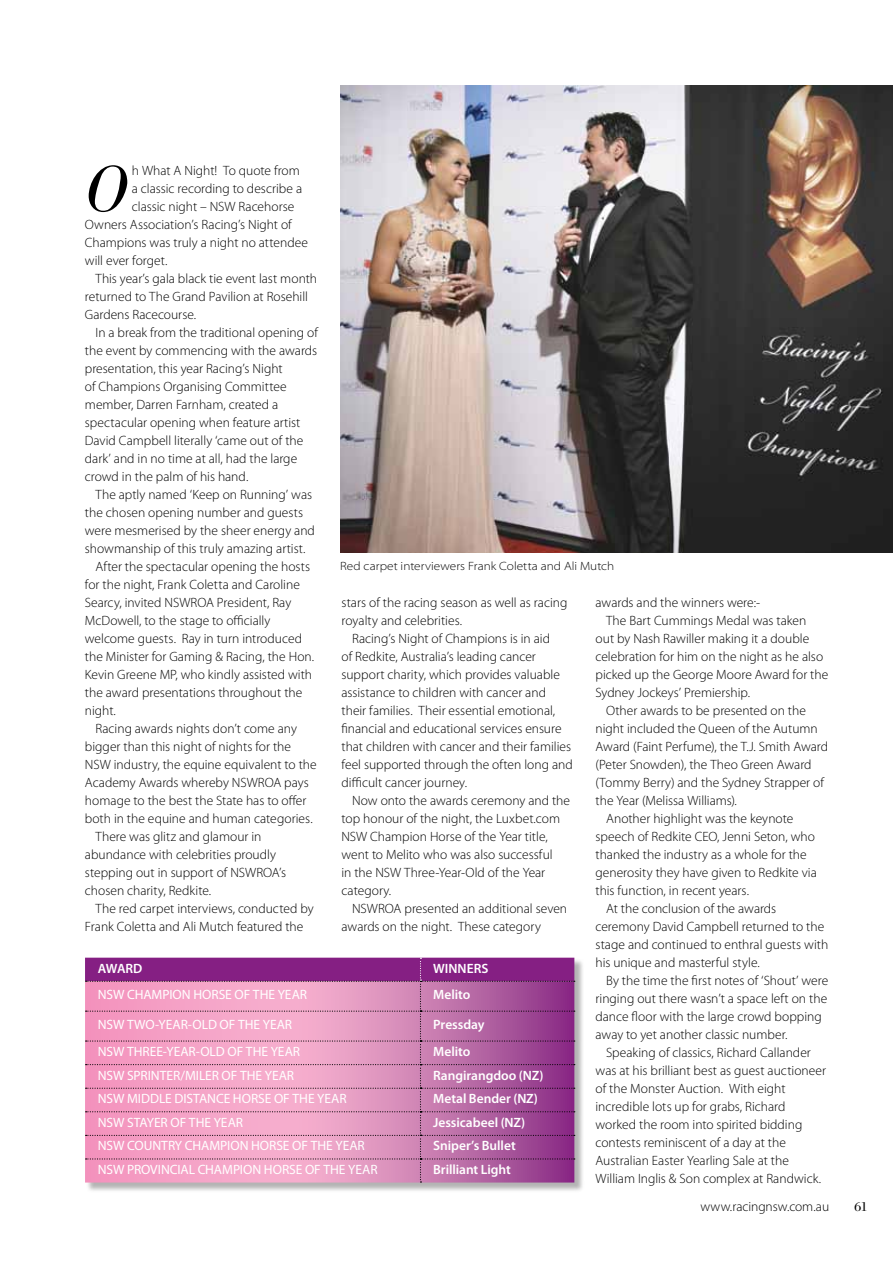
<style>
.page{position:relative;width:893px;height:1263px;background:#fff}
.page>*{position:absolute;margin:0;border:0;box-sizing:border-box;transform-origin:0 0}
.t1{font:italic 67.35px "Bodoni Std";color:#000}
.t2{font:300 13.5px/18px "Myriad Pro";color:#000}
.t3{font:13.5px "Myriad Pro";color:#fff}
.t4{font:600 13.5px "Myriad Pro";letter-spacing:-.005em;color:#fff}
.t5{font:13.5px "Bodoni Std";color:#000}
.t6{font:300 semi-expanded 12px "Myriad Pro";letter-spacing:.005em;color:#000}
</style>
<div class="page">
<div style="left:86px;top:958px;width:498px;height:235px;background:#000;opacity:.3"></div>
<svg style="left:85px;top:958px;width:490px;height:224px;background:#cd7caf"></svg>
<img style="left:340px;top:85px;width:553px;height:467px">
<h1 class="t1" style="left:85px;top:151px;width:46px">O</h1>
<p class="t2" style="left:132px;top:161px;width:170px">h What A Night! To quote from</p>
<p class="t2" style="left:132px;top:179px;width:172px">a classic recording to describe a</p>
<p class="t2" style="left:132px;top:197px;width:164px">classic night – NSW Racehorse</p>
<p class="t2" style="left:85px;top:215px;width:208px">Owners Association’s Racing’s Night of</p>
<p class="t2" style="left:85px;top:233px;width:225px">Champions was truly a night no attendee</p>
<p class="t2" style="left:85px;top:251px;width:84px">will ever forget.</p>
<p class="t2" style="left:96px;top:269px;width:223px">This year’s gala black tie event last month</p>
<p class="t2" style="left:85px;top:287px;width:225px">returned to The Grand Pavilion at Rosehill</p>
<p class="t2" style="left:85px;top:305px;width:113px">Gardens Racecourse.</p>
<p class="t2" style="left:96px;top:323px;width:224px">In a break from the traditional opening of</p>
<p class="t2" style="left:85px;top:341px;width:234px">the event by commencing with the awards</p>
<p class="t2" style="left:85px;top:359px;width:199px">presentation, this year Racing’s Night</p>
<p class="t2" style="left:85px;top:377px;width:203px">of Champions Organising Committee</p>
<p class="t2" style="left:85px;top:395px;width:195px">member, Darren Farnham, created a</p>
<p class="t2" style="left:85px;top:413px;width:217px">spectacular opening when feature artist</p>
<p class="t2" style="left:85px;top:431px;width:220px">David Campbell literally ‘came out of the</p>
<p class="t2" style="left:85px;top:449px;width:214px">dark’ and in no time at all, had the large</p>
<p class="t2" style="left:85px;top:467px;width:165px">crowd in the palm of his hand.</p>
<p class="t2" style="left:96px;top:485px;width:218px">The aptly named ‘Keep on Running’ was</p>
<p class="t2" style="left:85px;top:503px;width:220px">the chosen opening number and guests</p>
<p class="t2" style="left:85px;top:521px;width:232px">were mesmerised by the sheer energy and</p>
<p class="t2" style="left:85px;top:539px;width:222px">showmanship of this truly amazing artist.</p>
<p class="t2" style="left:96px;top:557px;width:216px">After the spectacular opening the hosts</p>
<p class="t2" style="left:85px;top:575px;width:217px">for the night, Frank Coletta and Caroline</p>
<p class="t2" style="left:85px;top:593px;width:208px">Searcy, invited NSWROA President, Ray</p>
<p class="t2" style="left:85px;top:611px;width:187px">McDowell, to the stage to officially</p>
<p class="t2" style="left:85px;top:629px;width:219px">welcome guests. Ray in turn introduced</p>
<p class="t2" style="left:85px;top:647px;width:231px">the Minister for Gaming &amp; Racing, the Hon.</p>
<p class="t2" style="left:85px;top:665px;width:229px">Kevin Greene MP, who kindly assisted with</p>
<p class="t2" style="left:85px;top:683px;width:219px">the award presentations throughout the</p>
<p class="t2" style="left:85px;top:701px;width:33px">night.</p>
<p class="t2" style="left:96px;top:719px;width:203px">Racing awards nights don’t come any</p>
<p class="t2" style="left:85px;top:737px;width:208px">bigger than this night of nights for the</p>
<p class="t2" style="left:85px;top:755px;width:233px">NSW industry, the equine equivalent to the</p>
<p class="t2" style="left:85px;top:773px;width:225px">Academy Awards whereby NSWROA pays</p>
<p class="t2" style="left:85px;top:791px;width:223px">homage to the best the State has to offer</p>
<p class="t2" style="left:85px;top:809px;width:229px">both in the equine and human categories.</p>
<p class="t2" style="left:96px;top:827px;width:168px">There was glitz and glamour in</p>
<p class="t2" style="left:85px;top:845px;width:193px">abundance with celebrities proudly</p>
<p class="t2" style="left:85px;top:863px;width:203px">stepping out in support of NSWROA’s</p>
<p class="t2" style="left:85px;top:881px;width:128px">chosen charity, Redkite.</p>
<p class="t2" style="left:96px;top:899px;width:220px">The red carpet interviews, conducted by</p>
<p class="t2" style="left:85px;top:917px;width:220px">Frank Coletta and Ali Mutch featured the</p>
<p class="t6" style="left:340px;top:559px;width:276px">Red carpet interviewers Frank Coletta and Ali Mutch</p>
<p class="t2" style="left:341px;top:593px;width:227px">stars of the racing season as well as racing royalty and celebrities.</p>
<p class="t2" style="left:341px;top:629px;width:233px;text-indent:11px">Racing’s Night of Champions is in aid<br>of Redkite, Australia’s leading cancer support charity, which provides valuable assistance to children with cancer and their families. Their essential emotional, financial and educational services ensure that children with cancer and their families feel supported through the often long and difficult cancer journey.</p>
<p class="t2" style="left:341px;top:791px;width:230px;text-indent:11px">Now onto the awards ceremony and the top honour of the night, the Luxbet.com<br>NSW Champion Horse of the Year title, went to Melito who was also successful<br>in the NSW Three-Year-Old of the Year category.</p>
<p class="t2" style="left:341px;top:899px;width:227px;text-indent:11px">NSWROA presented an additional seven awards on the night. These category</p>
<p class="t2" style="left:595px;top:593px;width:166px">awards and the winners were:-</p>
<p class="t2" style="left:606px;top:611px;width:202px">The Bart Cummings Medal was taken</p>
<p class="t2" style="left:595px;top:629px;width:215px">out by Nash Rawiller making it a double</p>
<p class="t2" style="left:595px;top:647px;width:229px">celebration for him on the night as he also</p>
<p class="t2" style="left:595px;top:665px;width:234px">picked up the George Moore Award for the</p>
<p class="t2" style="left:595px;top:683px;width:156px">Sydney Jockeys’ Premiership.</p>
<p class="t2" style="left:606px;top:701px;width:201px">Other awards to be presented on the</p>
<p class="t2" style="left:595px;top:719px;width:224px">night included the Queen of the Autumn</p>
<p class="t2" style="left:595px;top:737px;width:234px">Award (Faint Perfume), the T.J. Smith Award</p>
<p class="t2" style="left:595px;top:755px;width:218px">(Peter Snowden), the Theo Green Award</p>
<p class="t2" style="left:595px;top:773px;width:230px">(Tommy Berry) and the Sydney Strapper of</p>
<p class="t2" style="left:595px;top:791px;width:143px">the Year (Melissa Williams).</p>
<p class="t2" style="left:606px;top:809px;width:189px">Another highlight was the keynote</p>
<p class="t2" style="left:595px;top:827px;width:221px">speech of Redkite CEO, Jenni Seton, who</p>
<p class="t2" style="left:595px;top:845px;width:213px">thanked the industry as a whole for the</p>
<p class="t2" style="left:595px;top:863px;width:223px">generosity they have given to Redkite via</p>
<p class="t2" style="left:595px;top:881px;width:155px">this function, in recent years.</p>
<p class="t2" style="left:606px;top:899px;width:172px">At the conclusion of the awards</p>
<p class="t2" style="left:595px;top:917px;width:230px">ceremony David Campbell returned to the</p>
<p class="t2" style="left:595px;top:935px;width:234px">stage and continued to enthral guests with</p>
<p class="t2" style="left:595px;top:953px;width:166px">his unique and masterful style.</p>
<p class="t2" style="left:606px;top:971px;width:224px">By the time the first notes of ‘Shout’ were</p>
<p class="t2" style="left:595px;top:989px;width:233px">ringing out there wasn’t a space left on the</p>
<p class="t2" style="left:595px;top:1007px;width:228px">dance floor with the large crowd bopping</p>
<p class="t2" style="left:595px;top:1025px;width:193px">away to yet another classic number.</p>
<p class="t2" style="left:606px;top:1043px;width:206px">Speaking of classics, Richard Callander</p>
<p class="t2" style="left:595px;top:1061px;width:232px">was at his brilliant best as guest auctioneer</p>
<p class="t2" style="left:595px;top:1079px;width:192px">of the Monster Auction. With eight</p>
<p class="t2" style="left:595px;top:1097px;width:191px">incredible lots up for grabs, Richard</p>
<p class="t2" style="left:595px;top:1115px;width:208px">worked the room into spirited bidding</p>
<p class="t2" style="left:595px;top:1133px;width:192px">contests reminiscent of a day at the</p>
<p class="t2" style="left:595px;top:1151px;width:195px">Australian Easter Yearling Sale at the</p>
<p class="t2" style="left:595px;top:1169px;width:227px">William Inglis &amp; Son complex at Randwick.</p>
<p class="t4" style="left:98px;top:960px;width:46px">Award</p>
<p class="t4" style="left:433px;top:960px;width:57px">Winners</p>
<p class="t3" style="left:98px;top:986px;width:104px">NSW CHAMPION HORSE</p>
<p class="t3" style="left:234px;top:986px;width:74px">OF THE YEAR</p>
<p class="t4" style="left:433px;top:986px;width:39px">Melito</p>
<p class="t3" style="left:98px;top:1016px;width:196px">NSW TWO-YEAR-OLD OF THE YEAR</p>
<p class="t4" style="left:433px;top:1016px;width:53px">Pressday</p>
<p class="t3" style="left:98px;top:1043px;width:204px">NSW THREE-YEAR-OLD OF THE YEAR</p>
<p class="t4" style="left:433px;top:1043px;width:39px">Melito</p>
<p class="t3" style="left:98px;top:1067px;width:198px">NSW SPRINTER/MI LER OF THE YEAR</p>
<p class="t4" style="left:433px;top:1066px;width:112px">Rangirangdoo (NZ)</p>
<p class="t3" style="left:98px;top:1090px;width:250px">NSW MI DDLE DISTANCE HORSE OF THE YEAR</p>
<p class="t4" style="left:433px;top:1090px;width:106px">Metal Bender (NZ)</p>
<p class="t3" style="left:98px;top:1114px;width:147px">NSW STAYER OF THE YEAR</p>
<p class="t4" style="left:433px;top:1114px;width:93px">Jessicabeel (NZ)</p>
<p class="t3" style="left:98px;top:1137px;width:269px">NSW COUNTRY CHAMPION HORSE OF THE YEAR</p>
<p class="t4" style="left:433px;top:1137px;width:84px">Sniper’s Bullet</p>
<p class="t3" style="left:98px;top:1161px;width:281px">NSW PROVI NCIAL CHAMPION HORSE OF THE YEAR</p>
<p class="t4" style="left:433px;top:1161px;width:79px">Brilliant Light</p>
<p class="t2" style="left:700px;top:1198px;width:130px">www.racingnsw.com.au</p>
<p class="t5" style="left:854px;top:1199px;width:15px">61</p>
</div>
